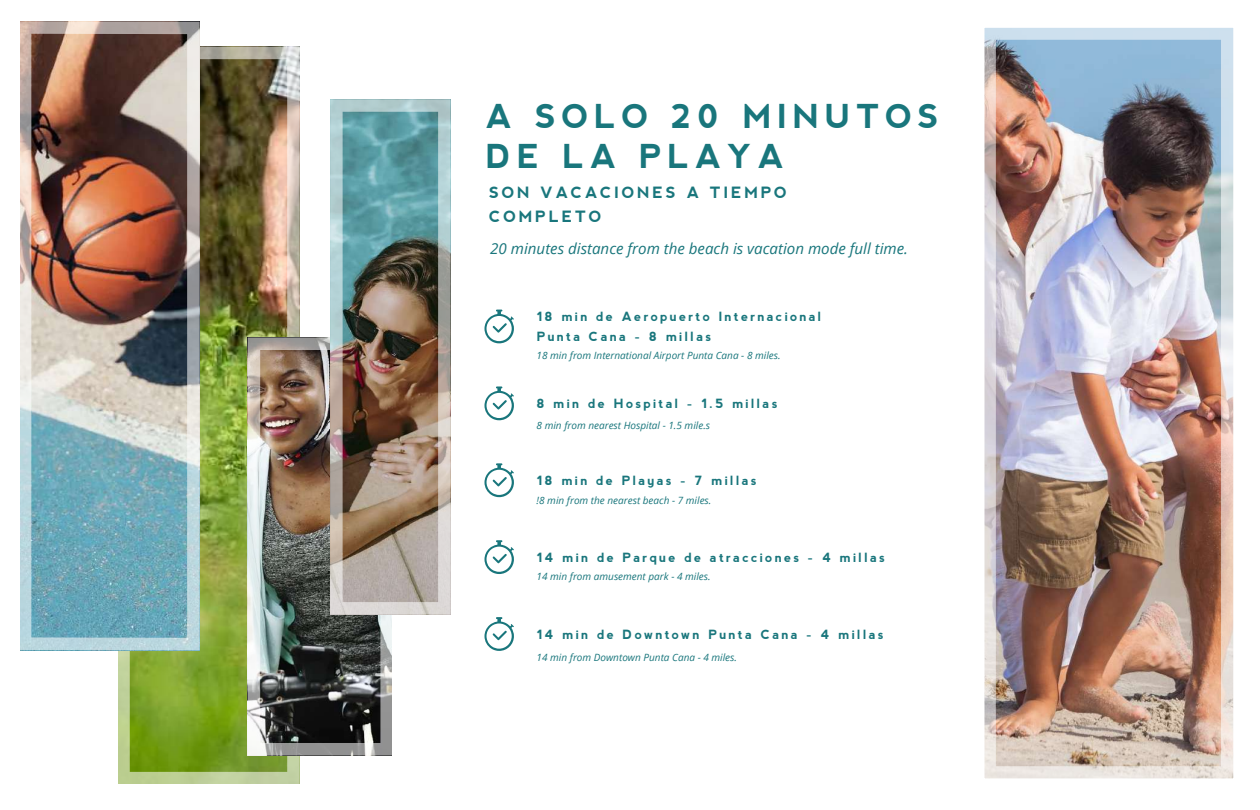
<style>
.page{position:relative;width:1260px;height:810px;background:#fff}
.page>*{position:absolute;margin:0;border:0;box-sizing:border-box;transform-origin:0 0}
.t1{font:33px/39.5px "font 000000002 a 09847 c";letter-spacing:.175em;color:#19767c}
.t2{font:15.62px/23.9px "font 000000002 a 09847 c";letter-spacing:.175em;color:#19767c}
.t3{font:15.12px "font 000000002 a 09847 c";color:#19767c}
.t4{font:12.75px/19.5px "font 000000002 a 09847 c";letter-spacing:.175em;color:#19767c}
.t5{font:10px "font 000000002 a 09847 c";color:#19767c}
</style>
<div class="page">
<img style="left:117px;top:47px;width:183px;height:737px">
<img style="left:20px;top:21px;width:180px;height:629px">
<svg style="left:484px;top:310px;width:30px;height:33px"></svg>
<svg style="left:484px;top:386px;width:30px;height:34px"></svg>
<svg style="left:484px;top:463px;width:30px;height:34px"></svg>
<svg style="left:484px;top:540px;width:30px;height:34px"></svg>
<svg style="left:484px;top:617px;width:30px;height:34px"></svg>
<img style="left:248px;top:337px;width:144px;height:419px">
<img style="left:330px;top:99px;width:121px;height:516px">
<img style="left:984px;top:28px;width:250px;height:751px">
<h1 class="t1" style="left:486px;top:97px;width:455px">A SOLO 20 MINUTOS<br>DE LA PLAYA</h1>
<h2 class="t2" style="left:489px;top:181px;width:299px">SON VACACIONES A TIEMPO<br>COMPLETO</h2>
<h3 class="t3" style="left:490px;top:238px;width:419px">20 minutes distance from the beach is vacation mode full time.</h3>
<p class="t4" style="left:537px;top:307px;width:286px">18 min de Aeropuerto Internacional<br>Punta Cana - 8 millas</p>
<p class="t5" style="left:537px;top:348px;width:246px">18 min from International Airport Punta Cana - 8 miles.</p>
<p class="t4" style="left:537px;top:394px;width:242px">8 min de Hospital - 1.5 millas</p>
<p class="t5" style="left:537px;top:418px;width:175px">8 min from nearest Hospital - 1.5 mile.s</p>
<p class="t4" style="left:537px;top:471px;width:221px">18 min de Playas - 7 millas</p>
<p class="t5" style="left:537px;top:494px;width:176px">!8 min from the nearest beach - 7 miles.</p>
<p class="t4" style="left:537px;top:548px;width:350px">14 min de Parque de atracciones - 4 millas</p>
<p class="t5" style="left:537px;top:570px;width:176px">14 min from amusement park - 4 miles.</p>
<p class="t4" style="left:537px;top:625px;width:348px">14 min de Downtown Punta Cana - 4 millas</p>
<p class="t5" style="left:537px;top:651px;width:202px">14 min from Downtown Punta Cana - 4 miles.</p>
</div>
